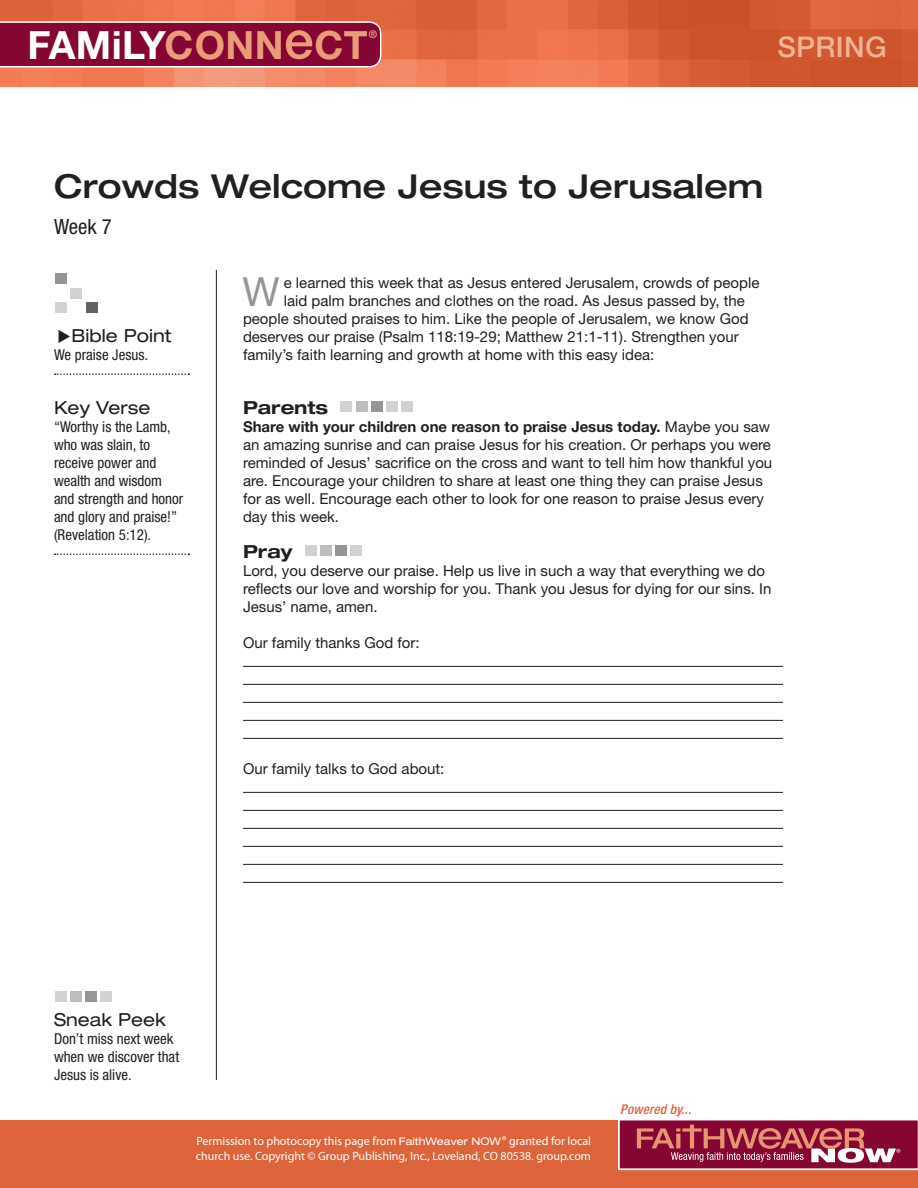
<style>
.page{position:relative;width:918px;height:1188px;background:#fff}
.page>*{position:absolute;margin:0;border:0;box-sizing:border-box;transform-origin:0 0}
.FW13_Intrograph{font:40.2px "Helvetica Neue LT Std";color:#939598}
.t1{font:700 39px "Helvetica Neue LT Std";letter-spacing:.01em;color:#fff}
.FC13_Lesson_Head{font:500 expanded 33px "Helvetica Neue LT Std";color:#231f20}
.t2{font:500 28.5px "Helvetica Neue LT Std";letter-spacing:.01em;color:#efb395}
.FC13_Week{font:condensed 21px "Helvetica Neue LT Std";color:#231f20}
.FW13_Sidebar_Head{font:expanded 18px "Helvetica Neue LT Std";color:#231f20}
.FW13_Subhead_3{font:700 expanded 18px "Helvetica Neue LT Std";color:#231f20}
.FW13_Body_Copy{font:15px/18px "Helvetica Neue LT Std";color:#231f20}
.FW13_Intrograph-2{font:15px "Helvetica Neue LT Std";color:#231f20}
.FW13_Sidebar_underli{font:condensed 15px/18px "Helvetica Neue LT Std";color:#231f20}
.FW13_Sidebar_Body_Co{font:condensed 15px/18px "Helvetica Neue LT Std";color:#231f20}
.t3{font:italic 500 condensed 13.5px "Helvetica Neue LT Std";letter-spacing:.01em;color:#dd633b}
.t4{font:12px/15px "Myriad Pro";color:#fff}
.t5{font:300 12px "Myriad Pro";color:#fff}
.t6{font:700 10.5px "Helvetica Neue LT Std";color:#ea9c7a}
.s1{color:#ea9c7a}
.s2{font-weight:500;font-size:53.25px;color:#ea9c7a}
.s3{font-weight:700}
.s4{font-family:"Helvetica Neue LT Std";font-stretch:expanded;font-size:10.5px}
</style>
<div class="page">
<div style="left:0;top:1120px;width:918px;height:68px;background:#dd633b"></div>
<img style="left:0;top:0;width:918px;height:86px">
<svg style="left:0;top:21px;width:382px;height:47px;background:#8f1941"></svg>
<hr style="left:216px;top:270px;width:1px;height:810px;background:#231f20">
<div style="left:56px;top:303px;width:11px;height:10px;background:#d1d2d4"></div>
<div style="left:86px;top:303px;width:11px;height:10px;background:#636366"></div>
<div style="left:71px;top:288px;width:11px;height:10px;background:#d1d2d4"></div>
<div style="left:56px;top:273px;width:11px;height:11px;background:#939598"></div>
<svg style="left:618px;top:1120px;width:300px;height:50px;background:#a23955"></svg>
<div style="left:101px;top:991px;width:11px;height:11px;background:#d1d2d4"></div>
<div style="left:86px;top:991px;width:11px;height:11px;background:#939598"></div>
<div style="left:71px;top:991px;width:11px;height:11px;background:#bcbdc0"></div>
<div style="left:55px;top:991px;width:12px;height:11px;background:#d1d2d4"></div>
<hr style="left:243px;top:666px;width:540px;height:1px;background:#231f20">
<hr style="left:243px;top:684px;width:540px;height:1px;background:#231f20">
<hr style="left:243px;top:702px;width:540px;height:1px;background:#231f20">
<hr style="left:243px;top:720px;width:540px;height:1px;background:#231f20">
<hr style="left:243px;top:738px;width:540px;height:1px;background:#231f20">
<hr style="left:243px;top:792px;width:540px;height:1px;background:#231f20">
<hr style="left:243px;top:810px;width:540px;height:1px;background:#231f20">
<hr style="left:243px;top:828px;width:540px;height:1px;background:#231f20">
<hr style="left:243px;top:846px;width:540px;height:1px;background:#231f20">
<hr style="left:243px;top:864px;width:540px;height:1px;background:#231f20">
<hr style="left:243px;top:882px;width:540px;height:1px;background:#231f20">
<div style="left:402px;top:401px;width:11px;height:11px;background:#d1d2d4"></div>
<div style="left:386px;top:401px;width:11px;height:11px;background:#d1d2d4"></div>
<div style="left:371px;top:401px;width:11px;height:11px;background:#939598"></div>
<div style="left:356px;top:401px;width:11px;height:11px;background:#bcbdc0"></div>
<div style="left:341px;top:401px;width:11px;height:11px;background:#d1d2d4"></div>
<div style="left:350px;top:545px;width:11px;height:11px;background:#d1d2d4"></div>
<div style="left:335px;top:545px;width:11px;height:11px;background:#939598"></div>
<div style="left:320px;top:545px;width:11px;height:11px;background:#bcbdc0"></div>
<div style="left:305px;top:545px;width:11px;height:11px;background:#d1d2d4"></div>
<svg style="left:55px;top:374px;width:134px;height:1px"></svg>
<svg style="left:55px;top:554px;width:134px;height:1px"></svg>
<p class="t6" style="left:369px;top:27px;width:10px">®</p>
<h2 class="t1" style="left:27px;top:21px;width:342px">FAMiLY<span class="s1">CONN</span><span class="s2">e</span><span class="s1">CT</span></h2>
<h3 class="t2" style="left:778px;top:30px;width:111px">SPRING</h3>
<p class="FC13_Lesson_Head" style="left:54px;top:166px;width:711px">Crowds Welcome Jesus to Jerusalem</p>
<p class="FC13_Week" style="left:54px;top:214px;width:59px">Week 7</p>
<p class="FW13_Sidebar_Head" style="left:71px;top:325px;width:101px">Bible Point</p>
<p class="FW13_Sidebar_underli" style="left:54px;top:346px;width:96px">We praise Jesus.</p>
<p class="FW13_Sidebar_Head" style="left:54px;top:397px;width:98px">Key Verse</p>
<p class="FW13_Sidebar_underli" style="left:54px;top:418px;width:131px">“Worthy is the Lamb, who was slain, to receive power and wealth and wisdom and strength and honor and glory and praise!” (Revelation 5:12).</p>
<p class="FW13_Intrograph" style="left:243px;top:268px;width:39px">W</p>
<p class="FW13_Intrograph-2" style="left:284px;top:274px;width:477px">e learned this week that as Jesus entered Jerusalem, crowds of people</p>
<p class="FW13_Intrograph-2" style="left:284px;top:292px;width:463px">laid palm branches and clothes on the road. As Jesus passed by, the</p>
<p class="FW13_Intrograph-2" style="left:243px;top:310px;width:507px">people shouted praises to him. Like the people of Jerusalem, we know God</p>
<p class="FW13_Intrograph-2" style="left:243px;top:328px;width:497px">deserves our praise (Psalm 118:19-29; Matthew 21:1-11). Strengthen your</p>
<p class="FW13_Intrograph-2" style="left:243px;top:346px;width:413px">family’s faith learning and growth at home with this easy idea:</p>
<p class="FW13_Subhead_3" style="left:243px;top:396px;width:87px">Parents</p>
<p class="FW13_Body_Copy" style="left:243px;top:417px;width:531px"><span class="s3">Share with your children one reason to praise Jesus today.</span> Maybe you saw an amazing sunrise and can praise Jesus for his creation. Or perhaps you were reminded of Jesus’ sacrifice on the cross and want to tell him how thankful you are. Encourage your children to share at least one thing they can praise Jesus for as well. Encourage each other to look for one reason to praise Jesus every day this week.</p>
<p class="FW13_Subhead_3" style="left:243px;top:540px;width:51px">Pray</p>
<p class="FW13_Body_Copy" style="left:243px;top:561px;width:530px">Lord, you deserve our praise. Help us live in such a way that everything we do reflects our love and worship for you. Thank you Jesus for dying for our sins. In<br>Jesus’ name, amen.</p>
<p class="FW13_Body_Copy" style="left:243px;top:633px;width:178px">Our family thanks God for:</p>
<p class="FW13_Body_Copy" style="left:243px;top:759px;width:203px">Our family talks to God about:</p>
<p class="FW13_Sidebar_Head" style="left:54px;top:1009px;width:113px">Sneak Peek</p>
<p class="FW13_Sidebar_Body_Co" style="left:54px;top:1030px;width:127px">Don’t miss next week when we discover that<br>Jesus is alive.</p>
<p class="t4" style="left:196px;top:1134px;width:397px">Permission to photocopy this page from <span class="s4">FaithWeaver NOW</span> <sup>®</sup> granted for local church use. Copyright © Group Publishing, Inc., Loveland, CO 80538. group.com</p>
<p class="t3" style="left:620px;top:1102px;width:72px">Powered by...</p>
<p class="t5" style="left:896px;top:1146px;width:6px">®</p>
</div>
